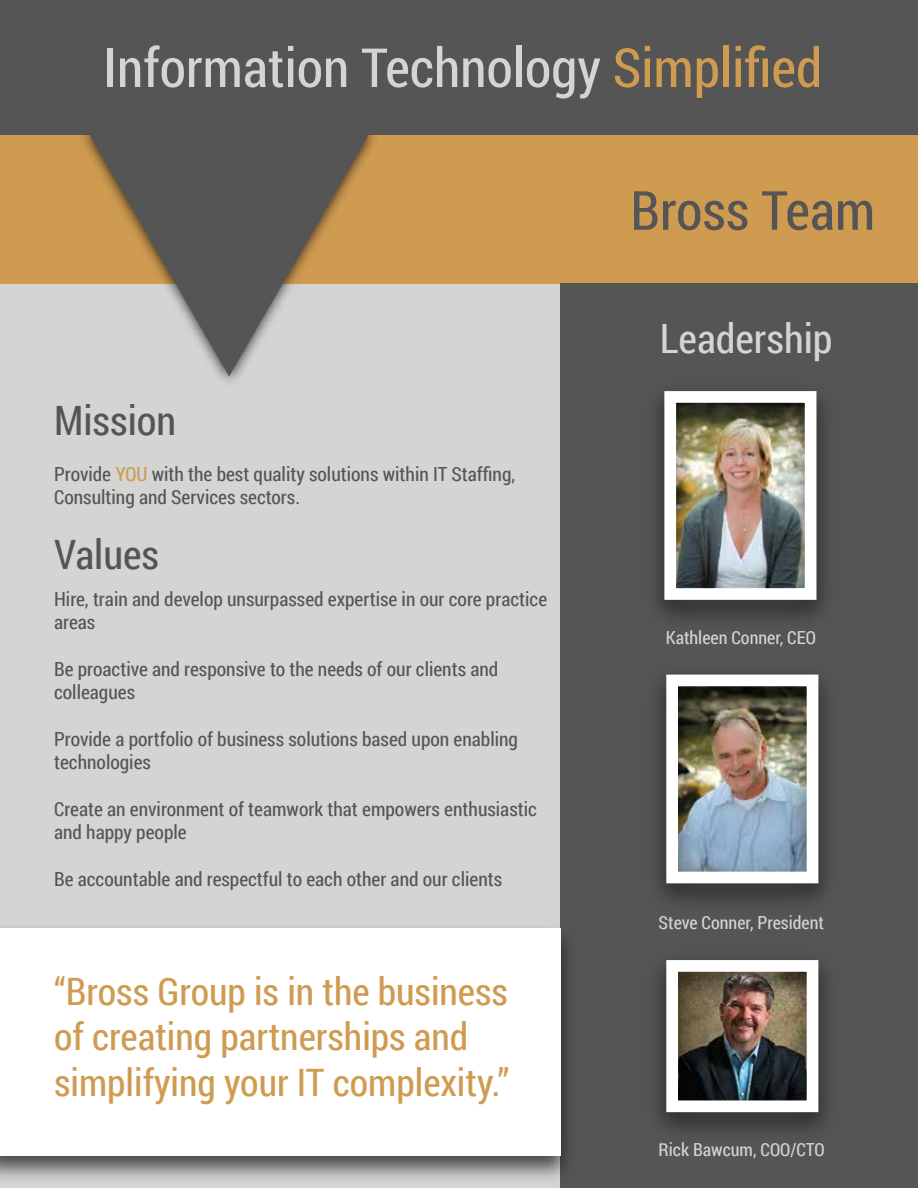
<style>
.page{position:relative;width:918px;height:1188px;background:#fff}
.page>*{position:absolute;margin:0;border:0;box-sizing:border-box;transform-origin:0 0}
.t1{font:54px "Roboto Condensed";color:#d4d4d3}
.t2{font:54px "Roboto Condensed";color:#555}
.t3{font:40.5px "Roboto Condensed";color:#555}
.t4{font:40.5px "Roboto Condensed";color:#d4d4d3}
.t5{font:37.8px/45.3px "Roboto Condensed";color:#ce9b51}
.t6{font:19.5px/23.4px "Roboto Condensed";color:#555}
.t7{font:18px "Roboto Condensed";color:#d4d4d3}
.s1{color:#ce9b51}
</style>
<div class="page">
<div style="left:0;top:284px;width:560px;height:632px;background:#d4d4d3"></div>
<div style="left:0;top:135px;width:918px;height:149px;background:#ce9b51"></div>
<img style="left:72px;top:135px;width:315px;height:258px">
<svg style="left:89px;top:135px;width:280px;height:241px"></svg>
<div style="left:0;top:0;width:918px;height:135px;background:#555"></div>
<div style="left:560px;top:284px;width:358px;height:904px;background:#555"></div>
<img style="left:656px;top:391px;width:169px;height:228px">
<div style="left:664px;top:391px;width:152px;height:209px;border:12px solid #fff"></div>
<img style="left:658px;top:674px;width:169px;height:228px">
<div style="left:666px;top:675px;width:152px;height:208px;border:12px solid #fff"></div>
<img style="left:658px;top:960px;width:169px;height:170px">
<div style="left:666px;top:960px;width:152px;height:152px;border:12px solid #fff"></div>
<img style="left:0;top:916px;width:568px;height:272px">
<div style="left:0;top:928px;width:560px;height:228px;background:#fff"></div>
<h1 class="t1" style="left:104px;top:30px;width:720px">Information Technology <span class="s1">Simplified</span></h1>
<h1 class="t2" style="left:630px;top:173px;width:246px">Bross Team</h1>
<h2 class="t3" style="left:54px;top:392px;width:124px">Mission</h2>
<p class="t6" style="left:54px;top:462px;width:463px">Provide <span class="s1">YOU</span> with the best quality solutions within IT Staffing,<br>Consulting and Services sectors.</p>
<h2 class="t3" style="left:54px;top:526px;width:106px">Values</h2>
<p class="t6" style="left:54px;top:587px;width:495px">Hire, train and develop unsurpassed expertise in our core practice areas</p>
<p class="t6" style="left:54px;top:657px;width:446px">Be proactive and responsive to the needs of our clients and colleagues</p>
<p class="t6" style="left:54px;top:727px;width:465px">Provide a portfolio of business solutions based upon enabling technologies</p>
<p class="t6" style="left:54px;top:797px;width:484px">Create an environment of teamwork that empowers enthusiastic and happy people</p>
<p class="t6" style="left:54px;top:867px;width:450px">Be accountable and respectful to each other and our clients</p>
<h3 class="t5" style="left:54px;top:968px;width:457px">“Bross Group is in the business of creating partnerships and simplifying your IT complexity.”</h3>
<h2 class="t4" style="left:660px;top:311px;width:174px">Leadership</h2>
<p class="t7" style="left:666px;top:625px;width:152px">Kathleen Conner, CEO</p>
<p class="t7" style="left:659px;top:910px;width:167px">Steve Conner, President</p>
<p class="t7" style="left:659px;top:1137px;width:167px">Rick Bawcum, COO/CTO</p>
</div>
